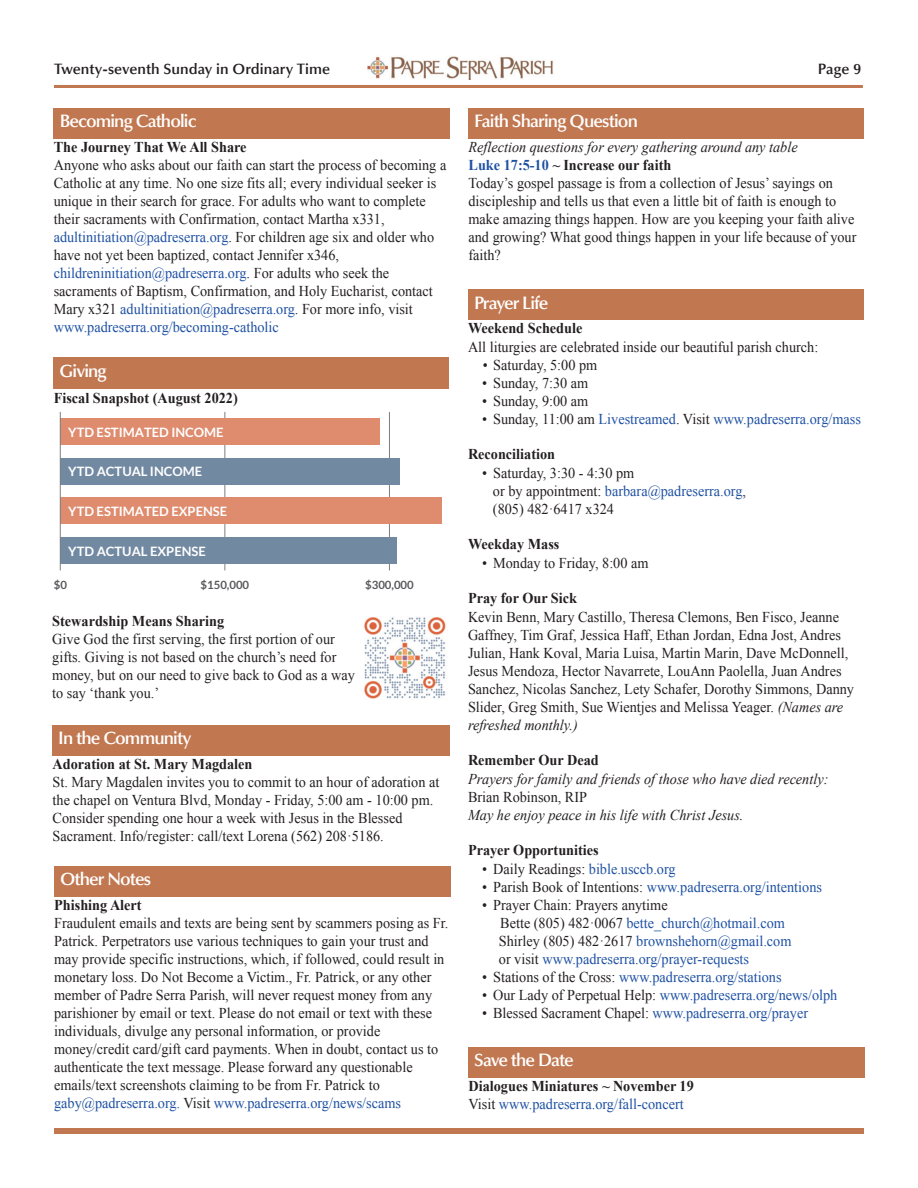
<style>
.page{position:relative;width:918px;height:1188px;background:#fff}
.page>*{position:absolute;margin:0;border:0;box-sizing:border-box;transform-origin:0 0}
.t1{font:600 18px "Optima LT Std";letter-spacing:-.05em;color:#fff}
.t2{font:15px/18px "Times New Roman";color:#231f20;scale:.95 1}
.t3{font:15px/18px "Times New Roman";color:#1e51a3;scale:.95 1}
.t4{font:700 15px "Times New Roman";color:#231f20;scale:.95 1}
.t5{font:italic 15px "Times New Roman";color:#231f20;scale:.95 1}
.t6{font:600 15px "Optima LT Std";color:#231f20}
.t7{font:700 12.9px "Lato";color:#fff}
.t8{font:700 11.4px "Lato";letter-spacing:-.005em;color:#58585c}
.s1{color:#1e51a3}
.s2{font-style:italic}
.s3{font-weight:700;color:#1e51a3}
.s4{font-weight:700}
.s5{color:#231f20}
.s6{font-weight:700;color:#231f20}
</style>
<div class="page">
<hr style="left:54px;top:85px;width:809px;height:3px;background:#c17750">
<img style="left:367px;top:56px;width:186px;height:24px">
<div style="left:54px;top:1128px;width:810px;height:6px;background:#c17750"></div>
<div style="left:468px;top:290px;width:396px;height:30px;background:#c17750"></div>
<div style="left:468px;top:108px;width:396px;height:30px;background:#c17750"></div>
<div style="left:53px;top:357px;width:396px;height:31px;background:#c17750"></div>
<div style="left:54px;top:108px;width:396px;height:31px;background:#c17750"></div>
<div style="left:54px;top:866px;width:397px;height:31px;background:#c17750"></div>
<div style="left:52px;top:725px;width:398px;height:31px;background:#c17750"></div>
<div style="left:468px;top:1047px;width:397px;height:31px;background:#c17750"></div>
<img style="left:364px;top:617px;width:82px;height:82px">
<hr style="left:389px;top:412px;width:1px;height:158px;background:#7b7e80">
<hr style="left:224px;top:412px;width:1px;height:158px;background:#7b7e80">
<div style="left:60px;top:537px;width:337px;height:27px;background:#7289a2"></div>
<div style="left:60px;top:498px;width:382px;height:26px;background:#df8b6d"></div>
<div style="left:60px;top:458px;width:339px;height:27px;background:#7289a2"></div>
<div style="left:60px;top:419px;width:320px;height:26px;background:#df8b6d"></div>
<hr style="left:60px;top:412px;width:1px;height:158px;background:#7b7e80">
<p class="t6" style="left:54px;top:63px;width:278px">Twenty-seventh Sunday in Ordinary Time</p>
<p class="t6" style="left:818px;top:63px;width:45px">Page 9</p>
<p class="t1" style="left:60px;top:114px;width:138px">Becoming Catholic</p>
<p class="t4" style="left:54px;top:139px;width:204px">The Journey That We All Share</p>
<p class="t2" style="left:54px;top:156px;width:415px">Anyone who asks about our faith can start the process of becoming a Catholic at any time. No one size fits all; every individual seeker is unique in their search for grace. For adults who want to complete their sacraments with Confirmation, contact Martha x331, <span class="s1">adultinitiation@padreserra.org</span>. For children age six and older who have not yet been baptized, contact Jennifer x346, <span class="s1">childreninitiation@padreserra.org</span>. For adults who seek the sacraments of Baptism, Confirmation, and Holy Eucharist, contact Mary x321 <span class="s1">adultinitiation@padreserra.org</span>. For more info, visit <span class="s1">www.padreserra.org/becoming-catholic</span></p>
<p class="t1" style="left:59px;top:363px;width:49px">Giving</p>
<p class="t4" style="left:54px;top:390px;width:195px">Fiscal Snapshot (August 2022)</p>
<p class="t7" style="left:68px;top:424px;width:157px">YTD ESTIMATED INCOME</p>
<p class="t7" style="left:68px;top:463px;width:136px">YTD ACTUAL INCOME</p>
<p class="t7" style="left:68px;top:503px;width:161px">YTD ESTIMATED EXPENSE</p>
<p class="t7" style="left:68px;top:543px;width:139px">YTD ACTUAL EXPENSE</p>
<p class="t8" style="left:54px;top:578px;width:15px">$0</p>
<p class="t8" style="left:201px;top:578px;width:50px">$150,000</p>
<p class="t8" style="left:365px;top:578px;width:50px">$300,000</p>
<p class="t4" style="left:52px;top:613px;width:182px">Stewardship Means Sharing</p>
<p class="t2" style="left:52px;top:630px;width:320px">Give God the first serving, the first portion of our gifts. Giving is not based on the church’s need for money, but on our need to give back to God as a way to say ‘thank you.’</p>
<p class="t1" style="left:58px;top:731px;width:135px">In the Community</p>
<p class="t4" style="left:53px;top:756px;width:212px">Adoration at St. Mary Magdalen</p>
<p class="t2" style="left:53px;top:773px;width:409px">St. Mary Magdalen invites you to commit to an hour of adoration at the chapel on Ventura Blvd, Monday - Friday, 5:00 am - 10:00 pm.<br>Consider spending one hour a week with Jesus in the Blessed Sacrament. Info/register: call/text Lorena (562) 208·5186.</p>
<p class="t1" style="left:60px;top:872px;width:92px">Other Notes</p>
<p class="t4" style="left:54px;top:897px;width:94px">Phishing Alert</p>
<p class="t2" style="left:54px;top:914px;width:416px">Fraudulent emails and texts are being sent by scammers posing as Fr.<br>Patrick. Perpetrators use various techniques to gain your trust and may provide specific instructions, which, if followed, could result in monetary loss. Do Not Become a Victim., Fr. Patrick, or any other member of Padre Serra Parish, will never request money from any parishioner by email or text. Please do not email or text with these individuals, divulge any personal information, or provide money/credit card/gift card payments. When in doubt, contact us to authenticate the text message. Please forward any questionable emails/text screenshots claiming to be from Fr. Patrick to <span class="s1">gaby@padreserra.org.</span> Visit <span class="s1">www.padreserra.org/news/scams</span></p>
<p class="t1" style="left:474px;top:114px;width:166px">Faith Sharing Question</p>
<p class="t2" style="left:469px;top:138px;width:410px"><span class="s2">Reflection questions for every gathering around any table<br></span><span class="s3">Luke 17:5-10</span> <span class="s4">~ Increase our faith<br></span>Today’s gospel passage is from a collection of Jesus’ sayings on discipleship and tells us that even a little bit of faith is enough to make amazing things happen. How are you keeping your faith alive and growing? What good things happen in your life because of your faith?</p>
<p class="t1" style="left:474px;top:296px;width:76px">Prayer Life</p>
<p class="t4" style="left:468px;top:320px;width:122px">Weekend Schedule</p>
<p class="t2" style="left:468px;top:338px;width:370px">All liturgies are celebrated inside our beautiful parish church:</p>
<p class="t2" style="left:483px;top:356px;width:122px">• Saturday, 5:00 pm</p>
<p class="t2" style="left:482px;top:374px;width:113px">• Sunday, 7:30 am</p>
<p class="t2" style="left:482px;top:392px;width:113px">• Sunday, 9:00 am</p>
<p class="t3" style="left:482px;top:410px;width:400px"><span class="s5">• Sunday, 11:00 am</span> Livestreamed<span class="s5">. Visit</span> www.padreserra.org/mass</p>
<p class="t4" style="left:468px;top:446px;width:93px">Reconciliation</p>
<p class="t2" style="left:493px;top:464px;width:268px;text-indent:-11px">• Saturday, 3:30 - 4:30 pm<br>or by appointment: <span class="s1">barbara@padreserra.org</span>, (805) 482·6417 x324</p>
<p class="t4" style="left:468px;top:536px;width:98px">Weekday Mass</p>
<p class="t2" style="left:482px;top:554px;width:177px">• Monday to Friday, 8:00 am</p>
<p class="t4" style="left:468px;top:590px;width:116px">Pray for Our Sick</p>
<p class="t2" style="left:468px;top:608px;width:408px">Kevin Benn, Mary Castillo, Theresa Clemons, Ben Fisco, Jeanne Gaffney, Tim Graf, Jessica Haff, Ethan Jordan, Edna Jost, Andres Julian, Hank Koval, Maria Luisa, Martin Marin, Dave McDonnell, Jesus Mendoza, Hector Navarrete, LouAnn Paolella, Juan Andres Sanchez, Nicolas Sanchez, Lety Schafer, Dorothy Simmons, Danny Slider, Greg Smith, Sue Wientjes and Melissa Yeager. <span class="s2">(Names are refreshed monthly.)</span></p>
<p class="t4" style="left:468px;top:752px;width:139px">Remember Our Dead</p>
<p class="t5" style="left:468px;top:770px;width:381px">Prayers for family and friends of those who have died recently:</p>
<p class="t2" style="left:468px;top:788px;width:127px">Brian Robinson, RIP</p>
<p class="t5" style="left:468px;top:806px;width:291px">May he enjoy peace in his life with Christ Jesus.</p>
<p class="t4" style="left:468px;top:842px;width:139px">Prayer Opportunities</p>
<p class="t2" style="left:482px;top:860px;width:205px">• Daily Readings: <span class="s1">bible.usccb.org</span></p>
<p class="t3" style="left:482px;top:878px;width:359px"><span class="s5">• Parish Book of Intentions:</span> www.padreserra.org/intentions</p>
<p class="t3" style="left:499px;top:896px;width:309px;text-indent:-17px"><span class="s5">• Prayer Chain: Prayers anytime<br>Bette (805) 482·0067</span> bette_church@hotmail.com <span class="s5">Shirley (805) 482·2617</span> brownshehorn@gmail.com <span class="s5">or visit</span> www.padreserra.org/prayer-requests</p>
<p class="t3" style="left:482px;top:968px;width:317px"><span class="s5">• Stations of the Cross:</span> www.padreserra.org/stations</p>
<p class="t3" style="left:482px;top:986px;width:375px"><span class="s5">• Our Lady of Perpetual Help:</span> www.padreserra.org/news/olph</p>
<p class="t3" style="left:482px;top:1004px;width:344px"><span class="s5">• Blessed Sacrament Chapel:</span> www.padreserra.org/prayer</p>
<p class="t1" style="left:474px;top:1053px;width:101px">Save the Date</p>
<p class="t3" style="left:469px;top:1077px;width:239px"><span class="s6">Dialogues Miniatures ~ November 19<br></span><span class="s5">Visit</span> www.padreserra.org/fall-concert</p>
</div>
